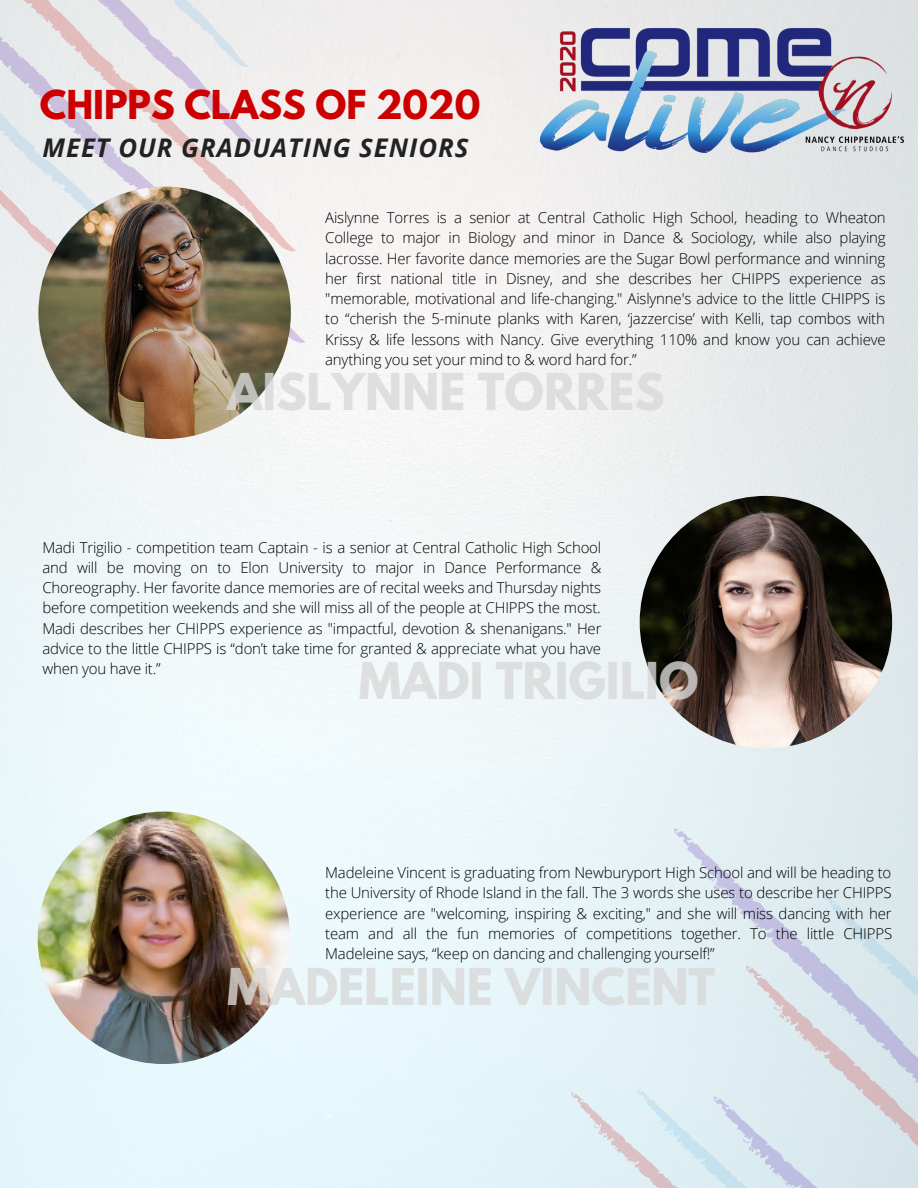
<style>
.page{position:relative;width:918px;height:1188px;background:#fff}
.page>*{position:absolute;margin:0;border:0;box-sizing:border-box;transform-origin:0 0}
.t1{font:700 45px "League Spartan";color:#d9d9d9}
.t2{font:700 35.25px "League Spartan";color:#c00}
.t3{font:italic 700 25.8px "Open Sans";letter-spacing:.04em;color:#222}
.t4{font:300 15px/20.2px "Open Sans";letter-spacing:-.01em;color:#000;text-align:justify}
</style>
<div class="page">
<img style="left:0;top:0;width:918px;height:1188px">
<img style="left:523px;top:14px;width:395px;height:150px">
<div style="left:0;top:0;width:310px;height:357px;background:#f2f0f0"></div>
<svg style="left:0;top:0;width:260px;height:308px;background:#e6e4e7"></svg>
<div style="left:664px;top:817px;width:254px;height:69px;background:#dfecf0"></div>
<svg style="left:564px;top:886px;width:354px;height:302px;background:#dbe8ee"></svg>
<img style="left:38px;top:187px;width:253px;height:252px;border-radius:50%">
<img style="left:640px;top:496px;width:252px;height:252px;border-radius:50%">
<img style="left:38px;top:812px;width:252px;height:252px;border-radius:50%">
<h2 class="t2" style="left:40px;top:87px;width:442px">CHIPPS CLASS OF 2020</h2>
<h3 class="t3" style="left:42px;top:130px;width:428px">MEET OUR GRADUATING SENIORS</h3>
<p class="t4" style="left:325px;top:207px;width:562px">Aislynne Torres is a senior at Central Catholic High School, heading to Wheaton College to major in Biology and minor in Dance &amp; Sociology, while also playing lacrosse. Her favorite dance memories are the Sugar Bowl performance and winning her first national title in Disney, and she describes her CHIPPS experience as "memorable, motivational and life-changing." Aislynne's advice to the little CHIPPS is to “cherish the 5-minute planks with Karen, ‘jazzercise’ with Kelli, tap combos with Krissy &amp; life lessons with Nancy. Give everything 110% and know you can achieve anything you set your mind to &amp; word hard for.”</p>
<h1 class="t1" style="left:227px;top:370px;width:439px">AISLYNNE TORRES</h1>
<p class="t4" style="left:42px;top:537px;width:561px">Madi Trigilio - competition team Captain - is a senior at Central Catholic High School and will be moving on to Elon University to major in Dance Performance &amp; Choreography. Her favorite dance memories are of recital weeks and Thursday nights before competition weekends and she will miss all of the people at CHIPPS the most.<br>Madi describes her CHIPPS experience as "impactful, devotion &amp; shenanigans." Her advice to the little CHIPPS is “don’t take time for granted &amp; appreciate what you have when you have it.”</p>
<h1 class="t1" style="left:359px;top:659px;width:341px">MADI TRIGILIO</h1>
<p class="t4" style="left:325px;top:862px;width:568px">Madeleine Vincent is graduating from Newburyport High School and will be heading to the University of Rhode Island in the fall. The 3 words she uses to describe her CHIPPS experience are "welcoming, inspiring &amp; exciting," and she will miss dancing with her team and all the fun memories of competitions together. To the little CHIPPS Madeleine says, “keep on dancing and challenging yourself!”</p>
<h1 class="t1" style="left:227px;top:965px;width:490px">MADELEINE VINCENT</h1>
</div>
